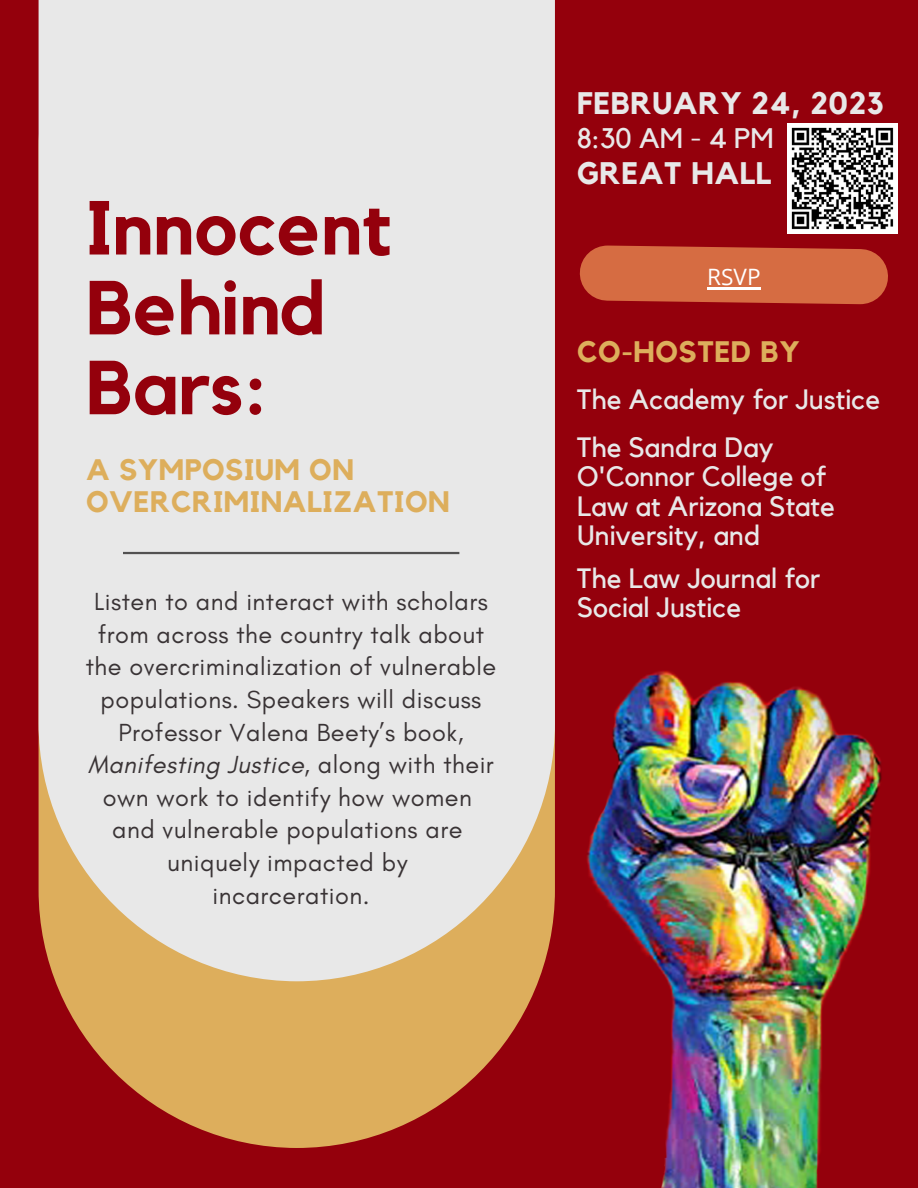
<style>
.page{position:relative;width:918px;height:1188px;background:#94000c}
.page>*{position:absolute;margin:0;border:0;box-sizing:border-box;transform-origin:0 0}
.t1{font:700 75.45px/79.8px "Kollektif";color:#94000c}
.t2{font:700 31.05px "Kollektif";letter-spacing:.02em;color:#e8e8e8}
.t3{font:700 29.55px/31.5px "Kollektif";letter-spacing:.02em;color:#ddae5c}
.t4{font:28.2px "Kollektif";color:#e8e8e8}
.t5{font:27.9px/29.2px "Kollektif";color:#e8e8e8}
.t6{font:25.2px/32.7px "Glacial Indifference";letter-spacing:.02em;color:#393335;text-align:center}
.t7{font:22.5px "Open Sans";color:#fff}
.s1{font-style:italic}
</style>
<div class="page">
<img style="left:587px;top:670px;width:295px;height:518px">
<svg style="left:55px;top:981px;width:484px;height:167px;fill:#ddae5c"></svg>
<div style="left:39px;top:0;width:516px;height:981px;background:#e8e8e8"></div>
<svg style="left:551px;top:217px;width:337px;height:116px"></svg>
<hr style="left:123px;top:552px;width:336px;height:2px;background:#525151">
<img style="left:787px;top:123px;width:111px;height:111px">
<hr style="left:707px;top:287px;width:54px;height:2px;background:#fff">
<p class="t2" style="left:577px;top:88px;width:308px">FEBRUARY 24, 2023</p>
<p class="t4" style="left:577px;top:126px;width:198px">8:30 AM - 4 PM</p>
<h1 class="t1" style="left:86px;top:191px;width:307px">Innocent<br>Behind<br>Bars:</h1>
<p class="t3" style="left:86px;top:455px;width:365px">A SYMPOSIUM ON<br>OVERCRIMINALIZATION</p>
<p class="t2" style="left:577px;top:159px;width:196px">GREAT HALL</p>
<p class="t7" style="left:707px;top:261px;width:55px">RSVP</p>
<p class="t3" style="left:577px;top:337px;width:224px">CO-HOSTED BY</p>
<p class="t5" style="left:577px;top:377px;width:305px;line-height:47.7px">The Academy for Justice<br>The Sandra Day</p>
<p class="t5" style="left:577px;top:463px;width:259px">O'Connor College of<br>Law at Arizona State<br>University, and</p>
<p class="t5" style="left:577px;top:565px;width:245px">The Law Journal for</p>
<p class="t6" style="left:94px;top:585px;width:395px">Listen to and interact with scholars</p>
<p class="t5" style="left:577px;top:594px;width:166px">Social Justice</p>
<p class="t6" style="left:86px;top:618px;width:412px">from across the country talk about the overcriminalization of vulnerable populations. Speakers will discuss<br>Professor Valena Beety’s book,<br><span class="s1">Manifesting Justice</span>, along with their own work to identify how women and vulnerable populations are uniquely impacted by<br>incarceration.</p>
</div>
